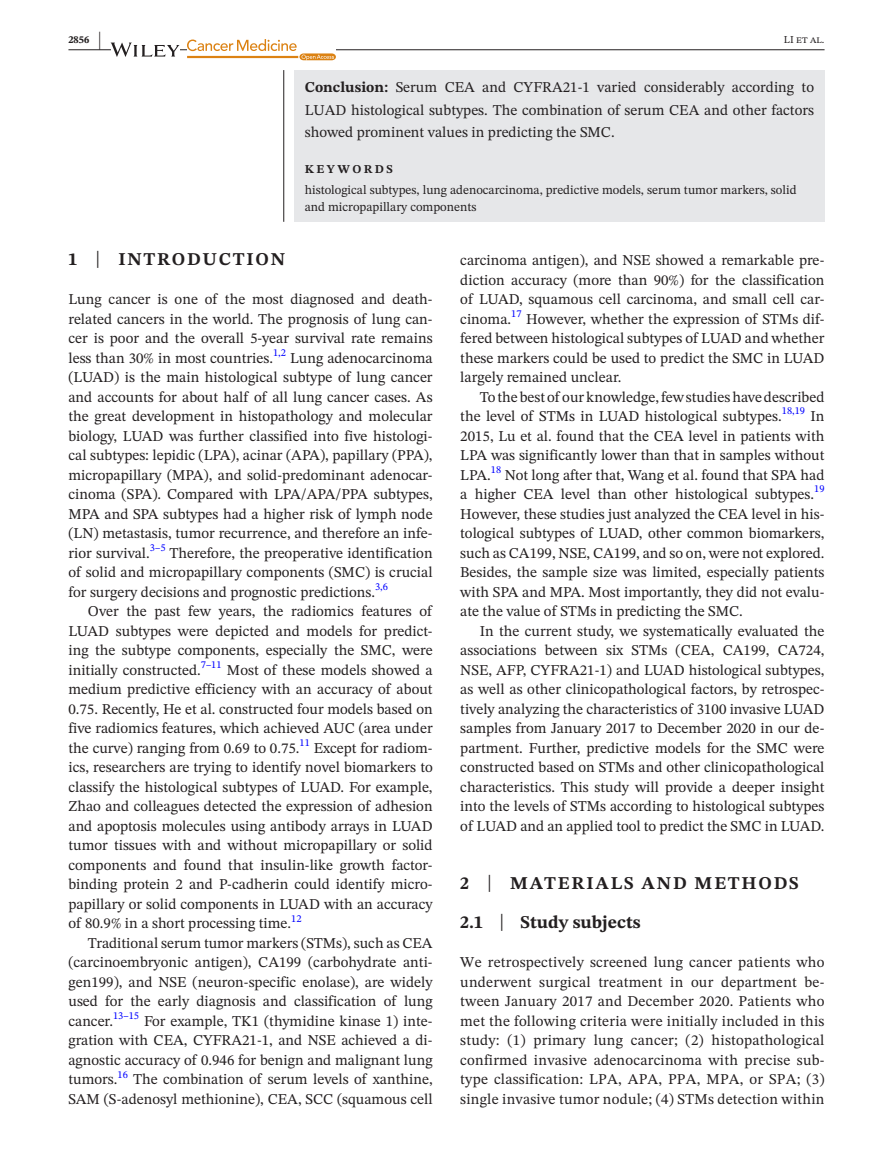
<style>
.page{position:relative;width:893px;height:1174px;background:#fff}
.page>*{position:absolute;margin:0;border:0;box-sizing:border-box;transform-origin:0 0}
.t1{font:700 18px/39px "STIX Two Text";letter-spacing:.1em;color:#231f20}
.t2{font:15px/19.5px "STIX Two Text";color:#231f20;text-align:justify}
.t3{font:12.75px/17.2px "STIX Two Text";color:#231f20}
.t4{font:700 12px "STIX Two Text";letter-spacing:.2em;color:#231f20}
.t5{font:10.5px "STIX Two Text";color:#00f}
.t6{font:10.5px "STIX Two Text";color:#231f20}
.t7{font:700 10.5px "STIX Two Text";color:#231f20}
.s1{font-size:21px}
.s2{font-weight:700}
.s3{font-weight:400;font-size:23.7px}
</style>
<div class="page">
<hr style="left:68px;top:49px;width:756px;height:1px;background:#231f20">
<svg style="left:111px;top:43px;width:68px;height:14px"></svg>
<svg style="left:187px;top:39px;width:149px;height:21px"></svg>
<div style="left:294px;top:70px;width:530px;height:152px;background:#e6e7e9"></div>
<hr style="left:283px;top:70px;width:1px;height:152px;background:#231f20">
<p class="t7" style="left:68px;top:32px;width:34px">2856 <span class="s1">|</span></p>
<p class="t6" style="left:784px;top:32px;width:42px">LI et al.</p>
<p class="t2" style="left:305px;top:76px;width:511px;line-height:22.5px"><span class="s2">Conclusion:</span> Serum CEA and CYFRA21-1 varied considerably according to LUAD histological subtypes. The combination of serum CEA and other factors showed prominent values in predicting the SMC.</p>
<p class="t4" style="left:305px;top:160px;width:90px">KEYWORDS</p>
<p class="t3" style="left:305px;top:181px;width:493px">histological subtypes, lung adenocarcinoma, predictive models, serum tumor markers, solid and micropapillary components</p>
<p class="t1" style="left:68px;top:240px;width:218px">1 <span class="s3">|</span> INTRODUCTION</p>
<p class="t2" style="left:68px;top:289px;width:366px">Lung cancer is one of the most diagnosed and death&shy;related cancers in the world. The prognosis of lung can&shy;cer is poor and the overall 5-year survival rate remains less than 30% in most countries.</p>
<p class="t5" style="left:273px;top:345px;width:14px">1,2</p>
<p class="t2" style="left:68px;top:348px;width:366px;text-indent:222px">Lung adenocarcinoma (LUAD) is the main histological subtype of lung cancer and accounts for about half of all lung cancer cases. As the great development in histopathology and molecular biology, LUAD was further classified into five histologi&shy;cal subtypes: lepidic (LPA), acinar (APA), papillary (PPA), micropapillary (MPA), and solid-predominant adenocar&shy;cinoma (SPA). Compared with LPA/APA/PPA subtypes, MPA and SPA subtypes had a higher risk of lymph node (LN) metastasis, tumor recurrence, and therefore an infe&shy;rior survival.</p>
<p class="t5" style="left:150px;top:540px;width:17px">3–5</p>
<p class="t2" style="left:68px;top:543px;width:366px;text-indent:101px">Therefore, the preoperative identification of solid and micropapillary components (SMC) is crucial for surgery decisions and prognostic predictions.</p>
<p class="t5" style="left:375px;top:579px;width:14px">3,6</p>
<p class="t2" style="left:68px;top:601px;width:366px;text-indent:20px">Over the past few years, the radiomics features of LUAD subtypes were depicted and models for predict&shy;ing the subtype components, especially the SMC, were initially constructed.</p>
<p class="t5" style="left:201px;top:657px;width:22px">7–11</p>
<p class="t2" style="left:68px;top:660px;width:366px;text-indent:158px">Most of these models showed a medium predictive efficiency with an accuracy of about 0.75. Recently, He et al. constructed four models based on five radiomics features, which achieved AUC (area under the curve) ranging from 0.69 to 0.75.</p>
<p class="t5" style="left:300px;top:735px;width:12px">11</p>
<p class="t2" style="left:68px;top:738px;width:366px;text-indent:245px">Except for radiom&shy;ics, researchers are trying to identify novel biomarkers to classify the histological subtypes of LUAD. For example, Zhao and colleagues detected the expression of adhesion and apoptosis molecules using antibody arrays in LUAD tumor tissues with and without micropapillary or solid components and found that insulin-like growth factor&shy;binding protein 2 and P-cadherin could identify micro&shy;papillary or solid components in LUAD with an accuracy of 80.9% in a short processing time.</p>
<p class="t5" style="left:291px;top:910px;width:12px">12</p>
<p class="t2" style="left:68px;top:933px;width:366px;text-indent:20px">Traditional serum tumor markers (STMs), such as CEA (carcinoembryonic antigen), CA199 (carbohydrate anti&shy;gen199), and NSE (neuron-specific enolase), are widely used for the early diagnosis and classification of lung cancer.</p>
<p class="t5" style="left:113px;top:1008px;width:28px">13–15</p>
<p class="t2" style="left:68px;top:1011px;width:366px;text-indent:76px">For example, TK1 (thymidine kinase 1) inte&shy;gration with CEA, CYFRA21-1, and NSE achieved a di&shy;agnostic accuracy of 0.946 for benign and malignant lung tumors.</p>
<p class="t5" style="left:118px;top:1066px;width:12px">16</p>
<p class="t2" style="left:68px;top:1069px;width:366px;text-align:right">The combination of serum levels of xanthine,<br>SAM (S-adenosyl methionine), CEA, SCC (squamous cell</p>
<p class="t2" style="left:460px;top:250px;width:366px">carcinoma antigen), and NSE showed a remarkable pre&shy;diction accuracy (more than 90%) for the classification of LUAD, squamous cell carcinoma, and small cell car&shy;cinoma.<sup>17</sup> However, whether the expression of STMs dif&shy;fered between histological subtypes of LUAD and whether these markers could be used to predict the SMC in LUAD largely remained unclear.</p>
<p class="t2" style="left:460px;top:387px;width:366px;text-indent:20px">To the best of our knowledge, few studies have described the level of STMs in LUAD histological subtypes.</p>
<p class="t5" style="left:782px;top:403px;width:25px">18,19</p>
<p class="t2" style="left:460px;top:406px;width:366px;text-indent:350px">In 2015, Lu et al. found that the CEA level in patients with LPA was significantly lower than that in samples without LPA.</p>
<p class="t5" style="left:491px;top:462px;width:12px">18</p>
<p class="t2" style="left:460px;top:465px;width:366px;text-indent:44px">Not long after that, Wang et al. found that SPA had a higher CEA level than other histological subtypes.</p>
<p class="t5" style="left:814px;top:481px;width:12px">19</p>
<p class="t2" style="left:460px;top:504px;width:366px">However, these studies just analyzed the CEA level in his&shy;tological subtypes of LUAD, other common biomarkers, such as CA199, NSE, CA199, and so on, were not explored.<br>Besides, the sample size was limited, especially patients with SPA and MPA. Most importantly, they did not evalu&shy;ate the value of STMs in predicting the SMC.</p>
<p class="t2" style="left:460px;top:621px;width:366px;text-indent:19px">In the current study, we systematically evaluated the associations between six STMs (CEA, CA199, CA724, NSE, AFP, CYFRA21-1) and LUAD histological subtypes, as well as other clinicopathological factors, by retrospec&shy;tively analyzing the characteristics of 3100 invasive LUAD samples from January 2017 to December 2020 in our de&shy;partment. Further, predictive models for the SMC were constructed based on STMs and other clinicopathological characteristics. This study will provide a deeper insight into the levels of STMs according to histological subtypes of LUAD and an applied tool to predict the SMC in LUAD.</p>
<p class="t1" style="left:460px;top:864px;width:340px">2 <span class="s3">|</span> MATERIALS AND METHODS<br>2.1 <span class="s3">|</span> Study subjects</p>
<p class="t2" style="left:460px;top:952px;width:366px">We retrospectively screened lung cancer patients who underwent surgical treatment in our department be&shy;tween January 2017 and December 2020. Patients who met the following criteria were initially included in this study: (1) primary lung cancer; (2) histopathological confirmed invasive adenocarcinoma with precise sub&shy;type classification: LPA, APA, PPA, MPA, or SPA; (3) single invasive tumor nodule; (4) STMs detection within</p>
</div>
